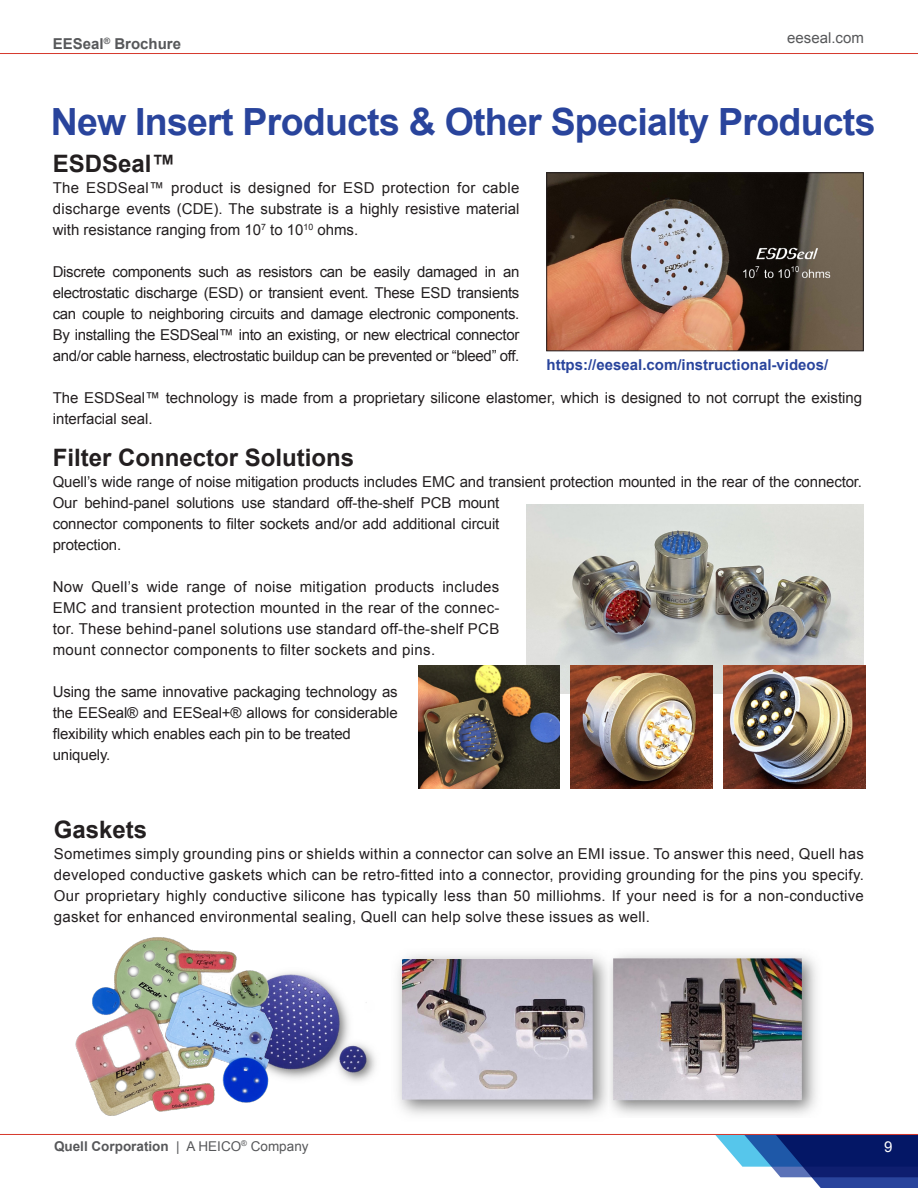
<style>
.page{position:relative;width:918px;height:1188px;background:#fff}
.page>*{position:absolute;margin:0;border:0;box-sizing:border-box;transform-origin:0 0}
.List_Paragraph{font:700 37.5px "Arial";letter-spacing:-.02em;color:#29449c}
.t1{font:700 24px "Arial";color:#231f20}
.t2{font:15px/21px "Arial";letter-spacing:-.01em;color:#231f20;text-align:justify}
.t3{font:700 15px "Arial";color:#29449c}
.t4{font:700 15px "Arial";color:#57585a}
.t5{font:15px "Arial";color:#57585a}
.t6{font:15px "Arial";color:#fff}
.t7{font:700 13.5px "Arial";color:#57585a}
.s1{font-weight:400}
</style>
<div class="page">
<svg style="left:715px;top:1135px;width:203px;height:53px"></svg>
<hr style="left:0;top:1134px;width:918px;height:1px;background:#d6382b">
<hr style="left:0;top:53px;width:918px;height:1px;background:#d6382b">
<img style="left:549px;top:175px;width:313px;height:174px">
<div style="left:547px;top:173px;width:317px;height:178px;border:1px solid #231f20"></div>
<img style="left:317px;top:977px;width:59px;height:105px">
<img style="left:397px;top:954px;width:211px;height:161px">
<img style="left:609px;top:954px;width:208px;height:161px">
<img style="left:526px;top:504px;width:338px;height:190px">
<img style="left:571px;top:665px;width:141px;height:123px">
<img style="left:418px;top:665px;width:141px;height:123px">
<img style="left:75px;top:937px;width:242px;height:179px">
<img style="left:724px;top:665px;width:141px;height:123px">
<p class="t4" style="left:53px;top:34px;width:130px">EESeal<sup>®</sup> Brochure</p>
<p class="t5" style="left:787px;top:28px;width:78px">eeseal.com</p>
<p class="List_Paragraph" style="left:51px;top:97px;width:826px">New Insert Products &amp; Other Specialty Products</p>
<p class="t1" style="left:53px;top:148px;width:124px">ESDSeal™</p>
<p class="t2" style="left:53px;top:177px;width:468px">The ESDSeal™ product is designed for ESD protection for cable discharge events (CDE). The substrate is a highly resistive material with resistance ranging from 10<sup>7</sup> to 10<sup>10</sup> ohms.</p>
<p class="t2" style="left:53px;top:261px;width:468px">Discrete components such as resistors can be easily damaged in an electrostatic discharge (ESD) or transient event. These ESD transients can couple to neighboring circuits and damage electronic components.<br>By installing the ESDSeal™ into an existing, or new electrical connector and/or cable harness, electrostatic buildup can be prevented or “bleed” off.</p>
<p class="t2" style="left:53px;top:387px;width:811px">The ESDSeal™ technology is made from a proprietary silicone elastomer, which is designed to not corrupt the existing interfacial seal.</p>
<p class="t1" style="left:53px;top:442px;width:303px">Filter Connector Solutions</p>
<p class="t2" style="left:53px;top:471px;width:811px;text-align:left">Quell’s wide range of noise mitigation products includes EMC and transient protection mounted in the rear of the connector.<br>Our behind-panel solutions use standard off-the-shelf PCB mount<br>connector components to filter sockets and/or add additional circuit<br>protection.</p>
<p class="t2" style="left:53px;top:576px;width:448px">Now Quell’s wide range of noise mitigation products includes EMC and transient protection mounted in the rear of the connec&shy;tor. These behind-panel solutions use standard off-the-shelf PCB mount connector components to filter sockets and pins.</p>
<p class="t2" style="left:53px;top:681px;width:346px">Using the same innovative packaging technology as the EESeal® and EESeal+® allows for considerable flexibility which enables each pin to be treated</p>
<p class="t2" style="left:53px;top:744px;width:59px">uniquely.</p>
<p class="t3" style="left:547px;top:355px;width:283px">https://eeseal.com/instructional-videos/</p>
<p class="t1" style="left:54px;top:813px;width:95px">Gaskets</p>
<p class="t2" style="left:54px;top:843px;width:812px">Sometimes simply grounding pins or shields within a connector can solve an EMI issue. To answer this need, Quell has developed conductive gaskets which can be retro-fitted into a connector, providing grounding for the pins you specify.<br>Our proprietary highly conductive silicone has typically less than 50 milliohms. If your need is for a non-conductive gasket for enhanced environmental sealing, Quell can help solve these issues as well.</p>
<p class="t7" style="left:54px;top:1137px;width:256px">Quell Corporation <span class="s1">| A HEICO</span><sup>®</sup> <span class="s1">Company</span></p>
<p class="t6" style="left:884px;top:1137px;width:10px">9</p>
</div>
